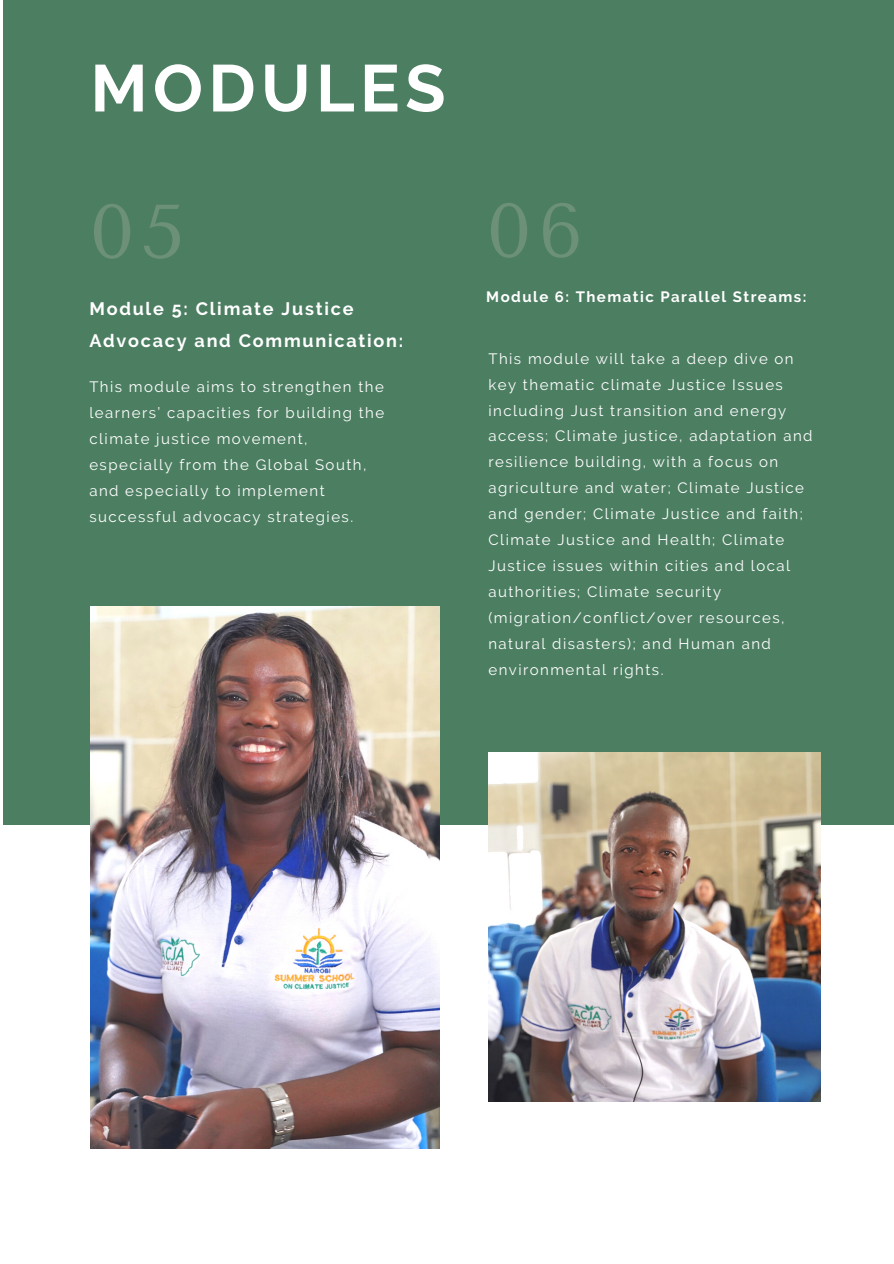
<style>
.page{position:relative;width:894px;height:1264px;background:#fff}
.page>*{position:absolute;margin:0;border:0;box-sizing:border-box;transform-origin:0 0}
.t1{font:76.05px "Tenor Sans";color:#6c9078}
.t2{font:700 66px "Raleway";letter-spacing:.08em;color:#fff}
.t3{font:700 18px/31.5px "Raleway";letter-spacing:.1em;color:#fff}
.t4{font:15px/26px "Raleway";letter-spacing:.1em;color:#fff}
.t5{font:700 15px "Raleway";letter-spacing:.095em;color:#fff}
</style>
<div class="page">
<div style="left:3px;top:0;width:890px;height:824px;background:#4c7e62"></div>
<img style="left:488px;top:752px;width:332px;height:349px">
<img style="left:90px;top:606px;width:349px;height:542px">
<h2 class="t2" style="left:90px;top:49px;width:356px">MODULES</h2>
<h1 class="t1" style="left:89px;top:188px;width:97px">05</h1>
<h1 class="t1" style="left:486px;top:187px;width:98px">06</h1>
<p class="t3" style="left:89px;top:293px;width:315px">Module 5: Climate Justice<br>Advocacy and Communication:</p>
<p class="t4" style="left:89px;top:374px;width:296px">This module aims to strengthen the learners’ capacities for building the climate justice movement, especially from the Global South, and especially to implement successful advocacy strategies.</p>
<p class="t5" style="left:486px;top:288px;width:321px">Module 6: Thematic Parallel Streams:</p>
<p class="t4" style="left:488px;top:345px;width:325px">This module will take a deep dive on key thematic climate Justice Issues including Just transition and energy access; Climate justice, adaptation and resilience building, with a focus on agriculture and water; Climate Justice and gender; Climate Justice and faith; Climate Justice and Health; Climate Justice issues within cities and local authorities; Climate security (migration/conflict/over resources, natural disasters); and Human and environmental rights.</p>
</div>
